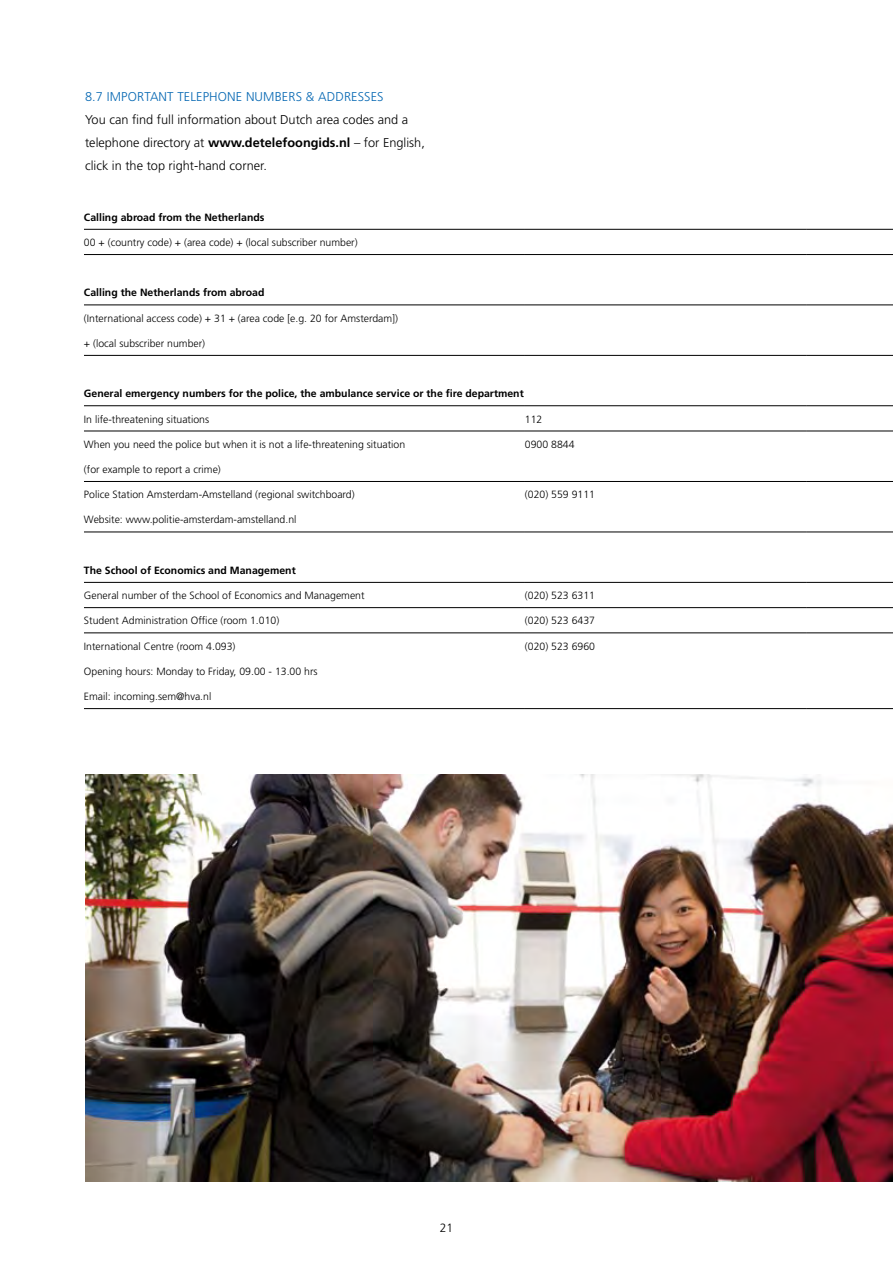
<style>
.page{position:relative;width:893px;height:1263px;background:#fff}
.page>*{position:absolute;margin:0;border:0;box-sizing:border-box;transform-origin:0 0}
.t1{font:300 12.75px/23.2px "Frutiger";color:#000}
.t2{font:300 12.75px "Frutiger";letter-spacing:.01em;color:#0668b3}
.t3{font:300 12px "Frutiger";color:#000}
.t4{font:300 10.5px "Frutiger";color:#000}
.t5{font:700 10.5px "Frutiger";color:#000}
.s1{font-weight:700}
</style>
<div class="page">
<img style="left:85px;top:775px;width:808px;height:407px">
<hr style="left:84px;top:229px;width:441px;height:1px;background:#000">
<hr style="left:525px;top:229px;width:282px;height:1px;background:#000">
<hr style="left:807px;top:229px;width:86px;height:1px;background:#000">
<hr style="left:84px;top:254px;width:441px;height:1px;background:#000">
<hr style="left:525px;top:254px;width:282px;height:1px;background:#000">
<hr style="left:807px;top:254px;width:86px;height:1px;background:#000">
<hr style="left:84px;top:305px;width:441px;height:1px;background:#000">
<hr style="left:525px;top:305px;width:282px;height:1px;background:#000">
<hr style="left:807px;top:305px;width:86px;height:1px;background:#000">
<hr style="left:84px;top:355px;width:441px;height:1px;background:#000">
<hr style="left:525px;top:355px;width:282px;height:1px;background:#000">
<hr style="left:807px;top:355px;width:86px;height:1px;background:#000">
<hr style="left:84px;top:405px;width:441px;height:1px;background:#000">
<hr style="left:525px;top:405px;width:282px;height:1px;background:#000">
<hr style="left:807px;top:405px;width:86px;height:1px;background:#000">
<hr style="left:84px;top:431px;width:441px;height:1px;background:#000">
<hr style="left:525px;top:431px;width:282px;height:1px;background:#000">
<hr style="left:807px;top:431px;width:86px;height:1px;background:#000">
<hr style="left:84px;top:481px;width:441px;height:1px;background:#000">
<hr style="left:525px;top:481px;width:282px;height:1px;background:#000">
<hr style="left:807px;top:481px;width:86px;height:1px;background:#000">
<hr style="left:84px;top:532px;width:441px;height:1px;background:#000">
<hr style="left:525px;top:532px;width:282px;height:1px;background:#000">
<hr style="left:807px;top:532px;width:86px;height:1px;background:#000">
<hr style="left:84px;top:582px;width:441px;height:1px;background:#000">
<hr style="left:525px;top:582px;width:282px;height:1px;background:#000">
<hr style="left:807px;top:582px;width:86px;height:1px;background:#000">
<hr style="left:84px;top:607px;width:441px;height:1px;background:#000">
<hr style="left:525px;top:607px;width:282px;height:1px;background:#000">
<hr style="left:807px;top:607px;width:86px;height:1px;background:#000">
<hr style="left:84px;top:633px;width:441px;height:1px;background:#000">
<hr style="left:525px;top:633px;width:282px;height:1px;background:#000">
<hr style="left:807px;top:633px;width:86px;height:1px;background:#000">
<hr style="left:84px;top:708px;width:441px;height:1px;background:#000">
<hr style="left:525px;top:708px;width:282px;height:1px;background:#000">
<hr style="left:807px;top:708px;width:86px;height:1px;background:#000">
<p class="t2" style="left:85px;top:89px;width:299px">8.7 Important telephone numbers &amp; addresses</p>
<p class="t1" style="left:85px;top:108px;width:341px">You can find full information about Dutch area codes and a telephone directory at <span class="s1">www.detelefoongids.nl</span> – for English, click in the top right-hand corner.</p>
<p class="t5" style="left:84px;top:211px;width:182px">Calling abroad from the Netherlands</p>
<p class="t4" style="left:84px;top:236px;width:275px">00 + (country code) + (area code) + (local subscriber number)</p>
<p class="t5" style="left:84px;top:287px;width:182px">Calling the Netherlands from abroad</p>
<p class="t4" style="left:84px;top:312px;width:316px">(International access code) + 31 + (area code [e.g. 20 for Amsterdam])</p>
<p class="t4" style="left:84px;top:337px;width:123px">+ (local subscriber number)</p>
<p class="t5" style="left:84px;top:387px;width:441px">General emergency numbers for the police, the ambulance service or the fire department</p>
<p class="t4" style="left:84px;top:413px;width:127px">In life-threatening situations</p>
<p class="t4" style="left:525px;top:413px;width:19px">112</p>
<p class="t4" style="left:84px;top:438px;width:323px">When you need the police but when it is not a life-threatening situation</p>
<p class="t4" style="left:525px;top:438px;width:51px">0900 8844</p>
<p class="t4" style="left:84px;top:463px;width:138px">(for example to report a crime)</p>
<p class="t4" style="left:84px;top:489px;width:272px">Police Station Amsterdam-Amstelland (regional switchboard)</p>
<p class="t4" style="left:525px;top:489px;width:72px">(020) 559 9111</p>
<p class="t4" style="left:84px;top:514px;width:214px">Website: www.politie-amsterdam-amstelland.nl</p>
<p class="t5" style="left:84px;top:564px;width:213px">The School of Economics and Management</p>
<p class="t4" style="left:84px;top:590px;width:282px">General number of the School of Economics and Management</p>
<p class="t4" style="left:525px;top:590px;width:72px">(020) 523 6311</p>
<p class="t4" style="left:84px;top:615px;width:197px">Student Administration Office (room 1.010)</p>
<p class="t4" style="left:525px;top:615px;width:72px">(020) 523 6437</p>
<p class="t4" style="left:84px;top:640px;width:153px">International C entre (room 4.093)</p>
<p class="t4" style="left:525px;top:640px;width:72px">(020) 523 6960</p>
<p class="t4" style="left:84px;top:665px;width:235px">Opening hours: Monday to Friday, 09.00 - 13.00 hrs</p>
<p class="t4" style="left:84px;top:690px;width:129px">Email: incoming.sem@hva.nl</p>
<p class="t3" style="left:440px;top:1221px;width:15px">21</p>
</div>
